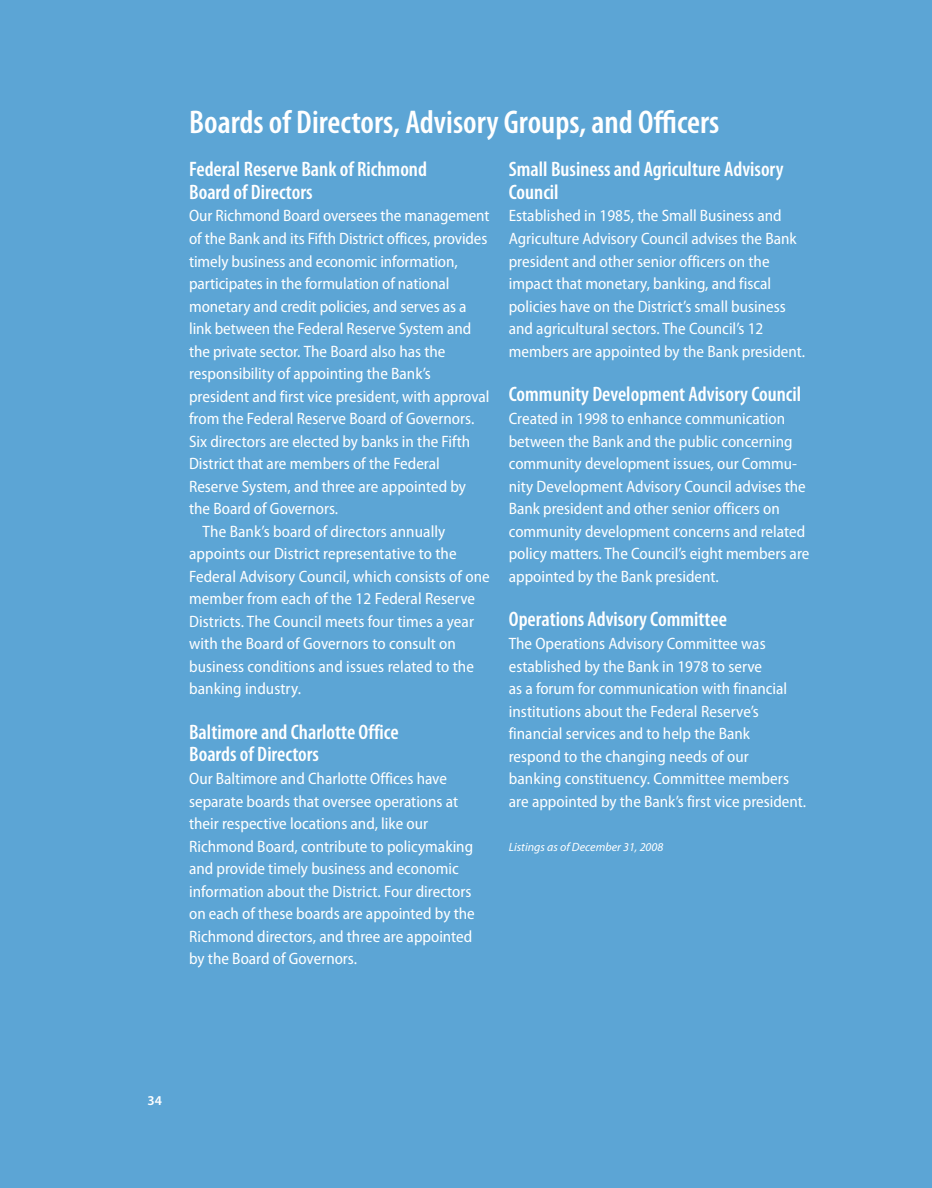
<style>
.page{position:relative;width:932px;height:1188px;background:#5ca5d5}
.page>*{position:absolute;margin:0;border:0;box-sizing:border-box;transform-origin:0 0}
.t1{font:600 condensed 33px "Myriad Pro";color:#fff}
.t2{font:600 condensed 21px/22.5px "Myriad Pro";color:#fff}
.t3{font:semi-condensed 16.5px/22.5px "Myriad Pro";color:#fff}
.t4{font:600 13.5px "Myriad Pro";color:#fff}
.t5{font:italic 12px "Myriad Pro";color:#fff}
</style>
<div class="page">
<h1 class="t1" style="left:189px;top:110px;width:532px">Boards of Directors, Advisory Groups, and Officers</h1>
<p class="t2" style="left:189px;top:160px;width:239px">Federal Reserve Bank of Richmond<br>Board of Directors</p>
<p class="t3" style="left:189px;top:206px;width:302px">Our Richmond Board oversees the management</p>
<p class="t3" style="left:189px;top:229px;width:300px">of the Bank and its Fifth District offices, provides</p>
<p class="t3" style="left:189px;top:251px;width:270px">timely business and economic information,</p>
<p class="t3" style="left:189px;top:274px;width:262px">participates in the formulation of national</p>
<p class="t3" style="left:189px;top:296px;width:279px">monetary and credit policies, and serves as a</p>
<p class="t3" style="left:189px;top:319px;width:283px">link between the Federal Reserve System and</p>
<p class="t3" style="left:189px;top:341px;width:258px">the private sector. The Board also has the</p>
<p class="t3" style="left:189px;top:364px;width:243px">responsibility of appointing the Bank’s</p>
<p class="t3" style="left:189px;top:386px;width:302px">president and first vice president, with approval</p>
<p class="t3" style="left:189px;top:409px;width:287px">from the Federal Reserve Board of Governors.</p>
<p class="t3" style="left:189px;top:431px;width:283px">Six directors are elected by banks in the Fifth</p>
<p class="t3" style="left:189px;top:454px;width:252px">District that are members of the Federal</p>
<p class="t3" style="left:189px;top:476px;width:278px">Reserve System, and three are appointed by</p>
<p class="t3" style="left:189px;top:499px;width:151px">the Board of Governors.</p>
<p class="t3" style="left:202px;top:521px;width:244px">The Bank’s board of directors annually</p>
<p class="t3" style="left:189px;top:544px;width:269px">appoints our District representative to the</p>
<p class="t3" style="left:189px;top:566px;width:302px">Federal Advisory Council, which consists of one</p>
<p class="t3" style="left:189px;top:589px;width:287px">member from each of the 12 Federal Reserve</p>
<p class="t3" style="left:189px;top:611px;width:286px">Districts. The Council meets four times a year</p>
<p class="t3" style="left:189px;top:634px;width:268px">with the Board of Governors to consult on</p>
<p class="t3" style="left:189px;top:656px;width:286px">business conditions and issues related to the</p>
<p class="t3" style="left:189px;top:679px;width:113px">banking industry.</p>
<p class="t2" style="left:189px;top:723px;width:211px">Baltimore and Charlotte Office<br>Boards of Directors</p>
<p class="t3" style="left:189px;top:769px;width:287px">Our Baltimore and Charlotte Offices have separate boards that oversee operations at their respective locations and, like our Richmond Board, contribute to policymaking and provide timely business and economic information about the District. Four directors on each of these boards are appointed by the Richmond directors, and three are appointed by the Board of Governors.</p>
<p class="t2" style="left:508px;top:160px;width:276px">Small Business and Agriculture Advisory<br>Council</p>
<p class="t3" style="left:508px;top:206px;width:298px">Established in 1985, the Small Business and Agriculture Advisory Council advises the Bank president and other senior officers on the impact that monetary, banking, and fiscal policies have on the District’s small business and agricultural sectors. The Council’s 12 members are appointed by the Bank president.</p>
<p class="t2" style="left:508px;top:385px;width:294px">Community Development Advisory Council</p>
<p class="t3" style="left:508px;top:409px;width:302px">Created in 1998 to enhance communication between the Bank and the public concerning community development issues, our Commu&shy;nity Development Advisory Council advises the Bank president and other senior officers on community development concerns and related policy matters. The Council’s eight members are appointed by the Bank president.</p>
<p class="t2" style="left:508px;top:610px;width:220px">Operations Advisory Committee</p>
<p class="t3" style="left:508px;top:634px;width:299px">The Operations Advisory Committee was established by the Bank in 1978 to serve<br>as a forum for communication with financial institutions about the Federal Reserve’s financial services and to help the Bank respond to the changing needs of our<br>banking constituency. Committee members are appointed by the Bank’s first vice president.</p>
<p class="t5" style="left:508px;top:843px;width:156px">Listings as of December 31, 2008</p>
<p class="t4" style="left:148px;top:1096px;width:16px">34</p>
</div>
